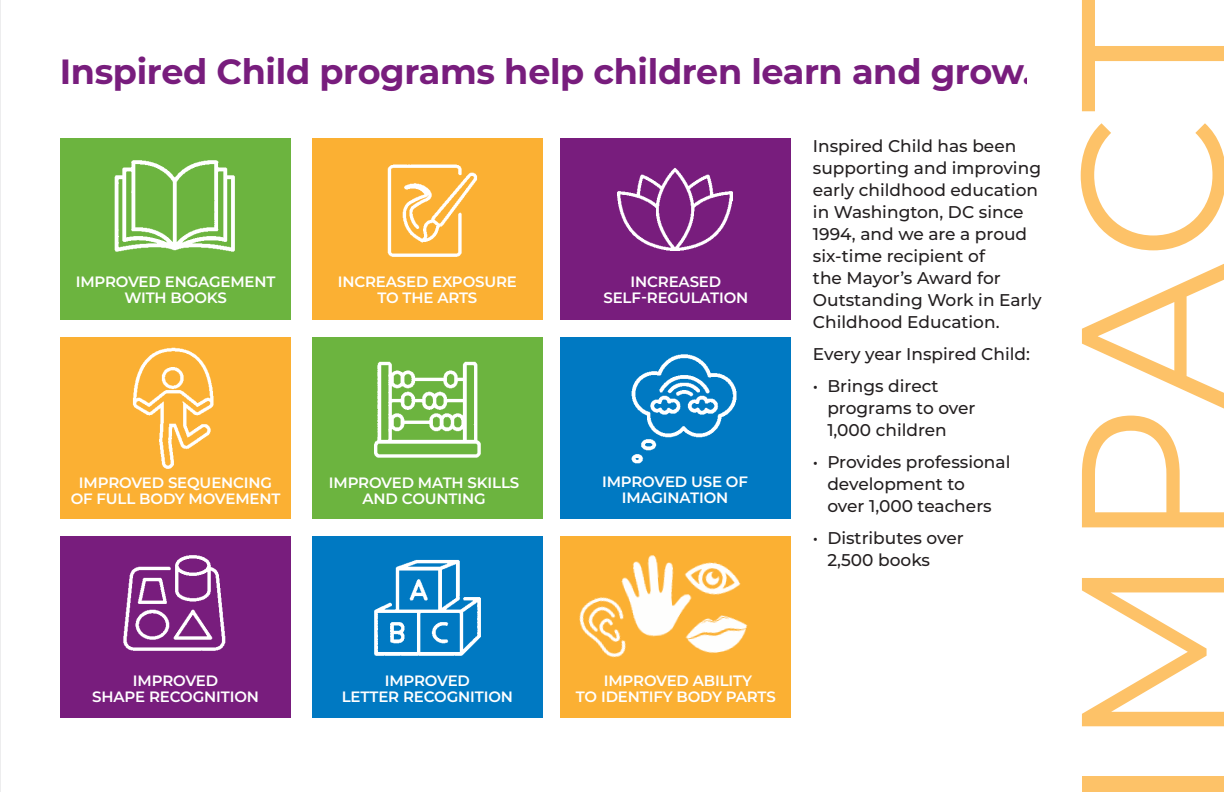
<style>
.page{position:relative;width:1224px;height:792px;background:#fff}
.page>*{position:absolute;margin:0;border:0;box-sizing:border-box;transform-origin:0 0}
.head_A{font:204px "Montserrat";letter-spacing:.01em;color:#fdc268}
.What__heads{font:700 35px "Montserrat";letter-spacing:-.01em;color:#781d7d}
.text_8_5_11{font:500 17px/22px "Montserrat";color:#231f20}
.tags{font:600 15px/16px "Montserrat";letter-spacing:-.01em;color:#fff;text-align:center}
</style>
<div class="page">
<div style="left:60px;top:138px;width:231px;height:181px;background:#6cb43f"></div>
<div style="left:60px;top:536px;width:231px;height:182px;background:#781d7d"></div>
<div style="left:60px;top:337px;width:231px;height:182px;background:#fbb033"></div>
<img style="left:123px;top:555px;width:103px;height:96px">
<img style="left:132px;top:347px;width:82px;height:122px">
<div style="left:561px;top:138px;width:230px;height:181px;background:#781d7d"></div>
<img style="left:617px;top:168px;width:115px;height:82px">
<div style="left:561px;top:536px;width:230px;height:182px;background:#fbb033"></div>
<img style="left:703px;top:615px;width:45px;height:39px">
<img style="left:703px;top:562px;width:38px;height:33px">
<img style="left:632px;top:555px;width:71px;height:96px">
<img style="left:560px;top:573px;width:86px;height:103px">
<div style="left:561px;top:337px;width:230px;height:182px;background:#0079c2"></div>
<img style="left:631px;top:354px;width:106px;height:110px">
<div style="left:312px;top:138px;width:231px;height:181px;background:#fbb033"></div>
<div style="left:312px;top:536px;width:231px;height:182px;background:#0079c2"></div>
<div style="left:312px;top:337px;width:231px;height:182px;background:#6cb43f"></div>
<img style="left:387px;top:164px;width:91px;height:93px">
<img style="left:374px;top:559px;width:107px;height:97px">
<img style="left:374px;top:361px;width:107px;height:97px">
<img style="left:114px;top:160px;width:121px;height:92px">
<hr style="left:0;top:0;width:1px;height:792px;background:#dcdddf">
<p class="What__heads" style="left:60px;top:47px;width:974px">Inspired Child programs help children learn and grow.</p>
<p class="tags" style="left:76px;top:273px;width:201px">IMPROVED ENGAGEMENT<br>WITH BOOKS</p>
<p class="tags" style="left:338px;top:273px;width:181px">INCREASED EXPOSURE<br>TO THE ARTS</p>
<p class="tags" style="left:71px;top:474px;width:211px">IMPROVED SEQUENCING<br>OF FULL BODY MOVEMENT</p>
<p class="tags" style="left:329px;top:474px;width:192px">IMPROVED MATH SKILLS<br>AND COUNTING</p>
<p class="tags" style="left:603px;top:273px;width:146px">INCREASED<br>SELF-REGULATION</p>
<p class="tags" style="left:602px;top:473px;width:147px">IMPROVED USE OF<br>IMAGINATION</p>
<p class="text_8_5_11" style="left:813px;top:134px;width:230px">Inspired Child has been supporting and improving early childhood education in Washington, DC since<br>1994, and we are a proud six-time recipient of<br>the Mayor’s Award for<br>Outstanding Work in Early<br>Childhood Education.</p>
<p class="text_8_5_11" style="left:813px;top:342px;width:219px">Every year Inspired Child:</p>
<p class="text_8_5_11" style="left:827px;top:374px;width:150px;text-indent:-14px">• Brings direct programs to over<br>1,000 children</p>
<p class="text_8_5_11" style="left:827px;top:450px;width:185px;text-indent:-14px">• Provides professional development to<br>over 1,000 teachers</p>
<p class="text_8_5_11" style="left:827px;top:526px;width:138px;text-indent:-14px">• Distributes over<br>2,500 books</p>
<p class="tags" style="left:92px;top:672px;width:168px">IMPROVED<br>SHAPE RECOGNITION</p>
<p class="tags" style="left:342px;top:672px;width:173px">IMPROVED<br>LETTER RECOGNITION</p>
<p class="tags" style="left:576px;top:672px;width:201px">IMPROVED ABILITY<br>TO IDENTIFY BODY PARTS</p>
<p class="head_A" style="left:1012px;top:815px;width:822px;rotate:-90deg">IMPACT</p>
</div>
